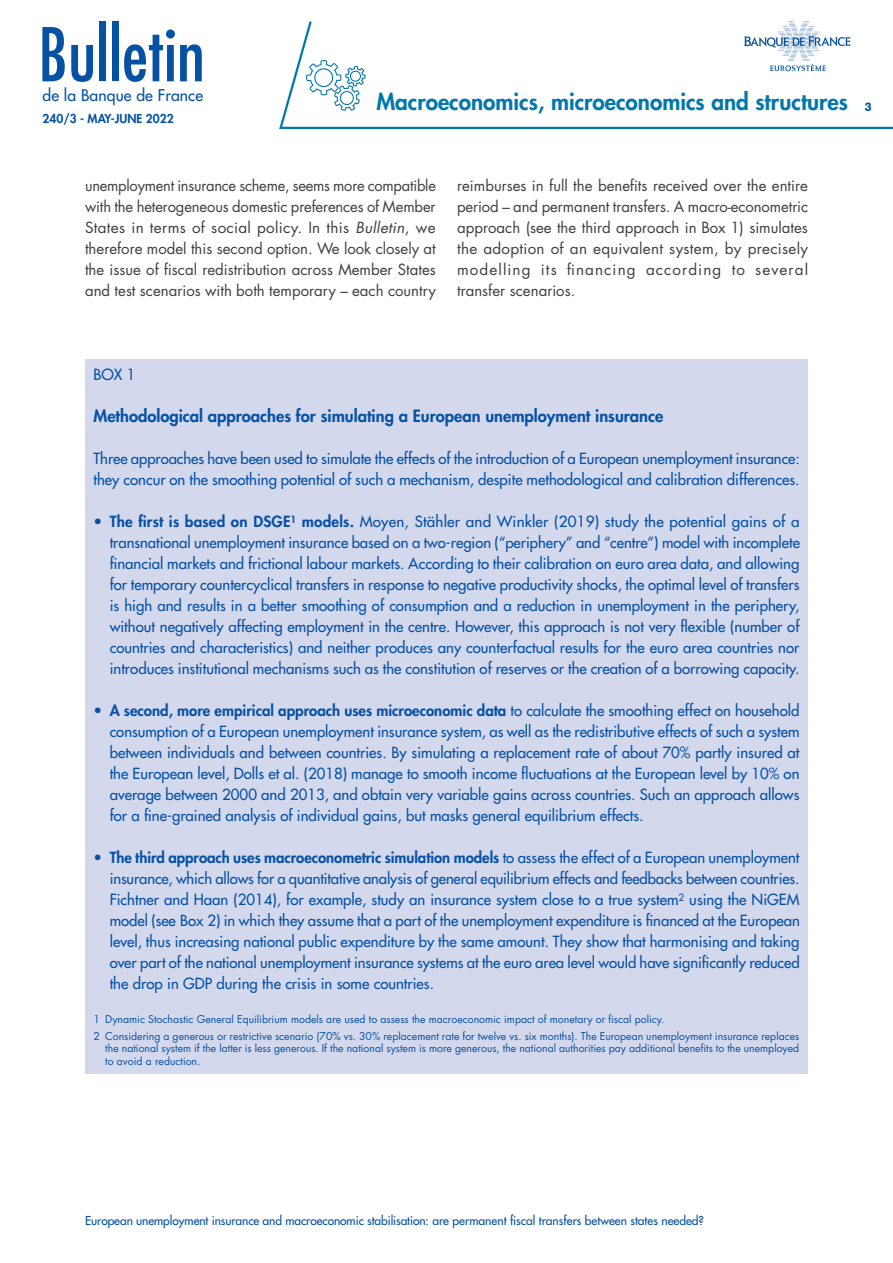
<style>
.page{position:relative;width:893px;height:1263px;background:#fff}
.page>*{position:absolute;margin:0;border:0;box-sizing:border-box;transform-origin:0 0}
.t1{font:condensed 72px "Futura Std";color:#0551a4}
.t2{font:800 22.5px "Futura Std";color:#0077ae}
.t3{font:800 16.5px "Futura Std";color:#0551a4}
.t4{font:500 15.75px "Futura Std";letter-spacing:.01em;color:#0551a4}
.t5{font:500 15px/21px "Futura Std";color:#0551a4;text-align:justify}
.t6{font:15px/21px "Futura Std";color:#3e3e3f;text-align:justify}
.t7{font:500 12px "Futura Std";letter-spacing:-.01em;color:#0551a4}
.t8{font:800 12px "Futura Std";color:#0551a4}
.t9{font:800 12px "Helvetica Neue LT Std";color:#0551a4;scale:.9 1}
.t10{font:10.5px/16.8px "Futura Std";color:#0551a4}
.s1{font-style:italic}
.s2{font-weight:800}
</style>
<div class="page">
<svg style="left:279px;top:21px;width:614px;height:108px"></svg>
<svg style="left:744px;top:22px;width:106px;height:49px"></svg>
<svg style="left:306px;top:60px;width:60px;height:51px"></svg>
<div style="left:85px;top:359px;width:723px;height:714px;background:#d4d8ec"></div>
<h1 class="t1" style="left:38px;top:12px;width:168px">Bulletin</h1>
<p class="t4" style="left:43px;top:86px;width:162px">de la Banque de France</p>
<p class="t8" style="left:43px;top:111px;width:133px">240/3 - MAY-JUNE 2022</p>
<h2 class="t2" style="left:376px;top:88px;width:473px">Macroeconomics, microeconomics and structures</h2>
<p class="t9" style="left:865px;top:99px;width:9px">3</p>
<p class="t6" style="left:85px;top:175px;width:352px">unemployment insurance scheme, seems more compatible with the heterogeneous domestic preferences of Member States in terms of social policy. In this <span class="s1">Bulletin</span>, we therefore model this second option. We look closely at the issue of fiscal redistribution across Member States and test scenarios with both temporary – each country</p>
<p class="t6" style="left:457px;top:175px;width:353px">reimburses in full the benefits received over the entire period – and permanent transfers. A macro‑econometric approach (see the third approach in Box 1) simulates the adoption of an equivalent system, by precisely modelling its financing according to several transfer scenarios.</p>
<p class="t5" style="left:94px;top:364px;width:44px">BOX 1</p>
<p class="t3" style="left:94px;top:406px;width:571px">Methodological approaches for simulating a European unemployment insurance</p>
<p class="t5" style="left:94px;top:448px;width:708px">Three approaches have been used to simulate the effects of the introduction of a European unemployment insurance: they concur on the smoothing potential of such a mechanism, despite methodological and calibration differences.</p>
<p class="t5" style="left:110px;top:511px;width:692px;text-indent:-16px">• <span class="s2">The first is based on DSGE</span><sup>1</sup> <span class="s2">models.</span> Moyen, Stähler and Winkler (2019) study the potential gains of a transnational unemployment insurance based on a two‑region (“periphery” and “centre”) model with incomplete financial markets and frictional labour markets. According to their calibration on euro area data, and allowing for temporary countercyclical transfers in response to negative productivity shocks, the optimal level of transfers is high and results in a better smoothing of consumption and a reduction in unemployment in the periphery, without negatively affecting employment in the centre. However, this approach is not very flexible (number of countries and characteristics) and neither produces any counterfactual results for the euro area countries nor introduces institutional mechanisms such as the constitution of reserves or the creation of a borrowing capacity.</p>
<p class="t5" style="left:110px;top:700px;width:691px;text-indent:-16px">• <span class="s2">A second, more empirical approach uses microeconomic data</span> to calculate the smoothing effect on household consumption of a European unemployment insurance system, as well as the redistributive effects of such a system between individuals and between countries. By simulating a replacement rate of about 70% partly insured at the European level, Dolls et al. (2018) manage to smooth income fluctuations at the European level by 10% on average between 2000 and 2013, and obtain very variable gains across countries. Such an approach allows for a fine‑grained analysis of individual gains, but masks general equilibrium effects.</p>
<p class="t5" style="left:110px;top:847px;width:692px;text-indent:-16px">• <span class="s2">The third approach uses macroeconometric simulation models</span> to assess the effect of a European unemployment insurance, which allows for a quantitative analysis of general equilibrium effects and feedbacks between countries.<br>Fichtner and Haan (2014), for example, study an insurance system close to a true system<sup>2</sup> using the NiGEM model (see Box 2) in which they assume that a part of the unemployment expenditure is financed at the European level, thus increasing national public expenditure by the same amount. They show that harmonising and taking over part of the national unemployment insurance systems at the euro area level would have significantly reduced the drop in GDP during the crisis in some countries.</p>
<p class="t10" style="left:94px;top:1011px;width:707px">1 Dynamic Stochastic General Equilibrium models are used to assess the macroeconomic impact of monetary or fiscal policy.<br>2 Considering a generous or restrictive scenario (70% vs. 30% replacement rate for twelve vs. six months). The European unemployment insurance replaces</p>
<p class="t10" style="left:105px;top:1042px;width:696px;line-height:12.6px">the national system if the latter is less generous. If the national system is more generous, the national authorities pay additional benefits to the unemployed to avoid a reduction.</p>
<p class="t7" style="left:85px;top:1213px;width:620px">European unemployment insurance and macroeconomic stabilisation: are permanent fiscal transfers between states needed?</p>
</div>
